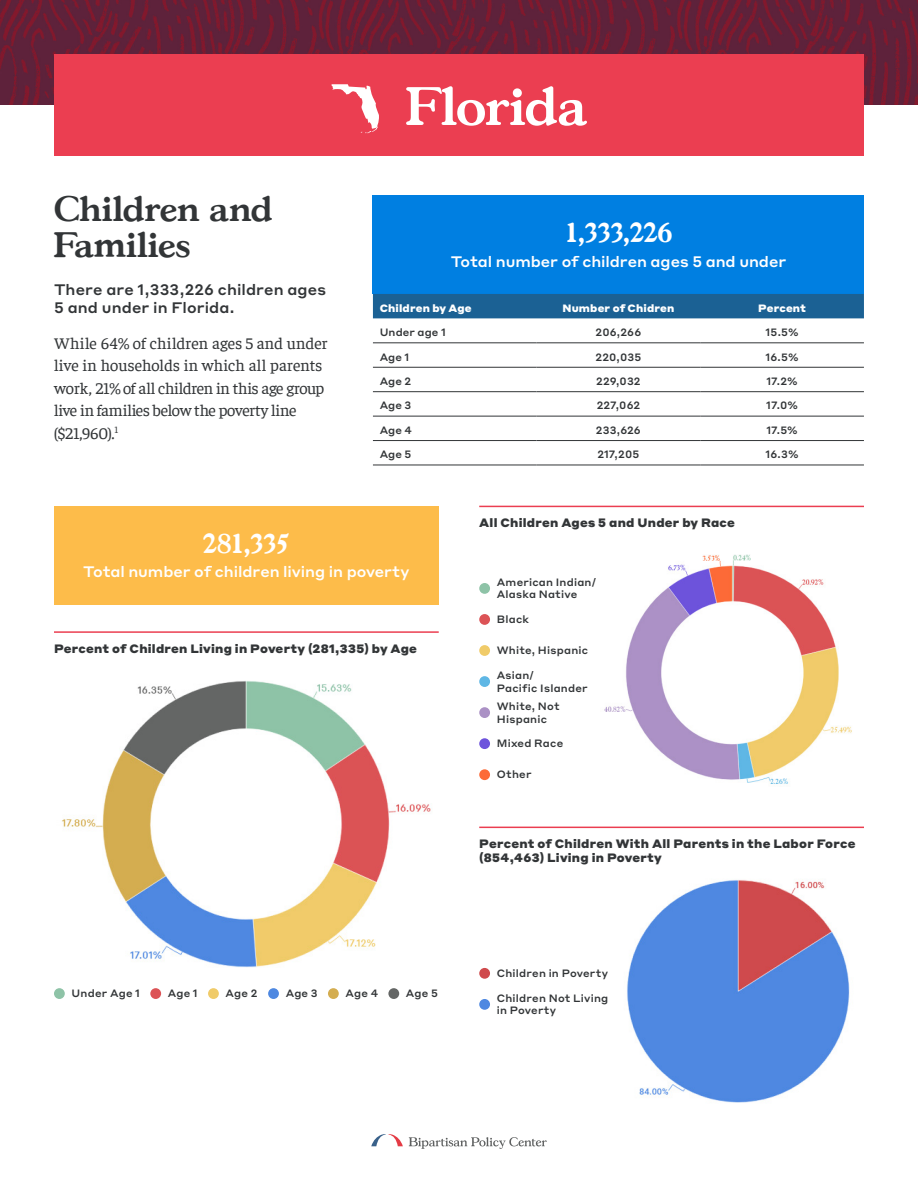
<style>
.page{position:relative;width:918px;height:1188px;background:#fff}
.page>*{position:absolute;margin:0;border:0;box-sizing:border-box;transform-origin:0 0}
.t1{font:600 52.5px "Gascogne TS";letter-spacing:-.005em;color:#fff}
.t2{font:600 34.5px/36px "Gascogne TS";letter-spacing:.01em;color:#323537}
.Callout_Number{font:600 27px "Gascogne TS";letter-spacing:-.05em;color:#fff}
.Body_-_White{font:16.5px/22.5px "Faustina";letter-spacing:-.01em;color:#323537}
.Callout_Description{font:500 15px "Styrene A";letter-spacing:-.005em;color:#fff}
.Intro{font:500 15px/18px "Styrene A";letter-spacing:.005em;color:#323537}
.t3{font:900 12px/13.5px "Styrene A";letter-spacing:.02em;color:#323537}
.Graph_Label{font:500 10.5px/12.6px "Styrene A";letter-spacing:.02em;color:#323537}
.Table_-_Body{font:500 10.5px "Styrene A";letter-spacing:.01em;color:#323537}
.t4{font:900 10.5px "Styrene A";letter-spacing:.015em;color:#fff}
</style>
<div class="page">
<img style="left:0;top:0;width:918px;height:105px">
<div style="left:54px;top:54px;width:810px;height:101px;background:#eb3e51"></div>
<svg style="left:331px;top:84px;width:48px;height:49px"></svg>
<svg style="left:371px;top:1134px;width:32px;height:12px"></svg>
<svg style="left:409px;top:1137px;width:138px;height:12px"></svg>
<img style="left:62px;top:681px;width:369px;height:286px">
<img style="left:604px;top:554px;width:248px;height:230px">
<img style="left:627px;top:880px;width:223px;height:223px">
<div style="left:373px;top:196px;width:491px;height:98px;background:#007fe1"></div>
<div style="left:54px;top:506px;width:385px;height:98px;background:#fdbc4a"></div>
<hr style="left:479px;top:827px;width:385px;height:1px;background:#eb3e51">
<hr style="left:479px;top:506px;width:385px;height:1px;background:#eb3e51">
<hr style="left:54px;top:631px;width:385px;height:2px;background:#eb3e51">
<div style="left:373px;top:294px;width:491px;height:24px;background:#1b6194"></div>
<hr style="left:373px;top:343px;width:164px;height:1px;background:#323537">
<hr style="left:537px;top:343px;width:163px;height:1px;background:#323537">
<hr style="left:700px;top:343px;width:164px;height:1px;background:#323537">
<hr style="left:373px;top:367px;width:164px;height:1px;background:#323537">
<hr style="left:537px;top:367px;width:163px;height:1px;background:#323537">
<hr style="left:700px;top:367px;width:164px;height:1px;background:#323537">
<hr style="left:373px;top:391px;width:164px;height:1px;background:#323537">
<hr style="left:537px;top:391px;width:163px;height:1px;background:#323537">
<hr style="left:700px;top:391px;width:164px;height:1px;background:#323537">
<hr style="left:373px;top:416px;width:164px;height:1px;background:#323537">
<hr style="left:537px;top:416px;width:163px;height:1px;background:#323537">
<hr style="left:700px;top:416px;width:164px;height:1px;background:#323537">
<hr style="left:373px;top:440px;width:164px;height:1px;background:#323537">
<hr style="left:537px;top:440px;width:163px;height:1px;background:#323537">
<hr style="left:700px;top:440px;width:164px;height:1px;background:#323537">
<hr style="left:373px;top:465px;width:164px;height:1px;background:#323537">
<hr style="left:537px;top:465px;width:163px;height:1px;background:#323537">
<hr style="left:700px;top:465px;width:164px;height:1px;background:#323537">
<div style="left:479px;top:968px;width:11px;height:11px;background:#cf4a4c;border-radius:50%"></div>
<div style="left:479px;top:999px;width:11px;height:11px;background:#4e88e1;border-radius:50%"></div>
<div style="left:54px;top:988px;width:11px;height:11px;background:#8ec3a7;border-radius:50%"></div>
<div style="left:150px;top:988px;width:11px;height:11px;background:#dc5356;border-radius:50%"></div>
<div style="left:208px;top:988px;width:11px;height:11px;background:#f0cb69;border-radius:50%"></div>
<div style="left:268px;top:988px;width:11px;height:11px;background:#4e88e1;border-radius:50%"></div>
<div style="left:328px;top:988px;width:11px;height:11px;background:#d4ad50;border-radius:50%"></div>
<div style="left:388px;top:988px;width:11px;height:11px;background:#646665;border-radius:50%"></div>
<div style="left:479px;top:583px;width:11px;height:11px;background:#8ec3a7;border-radius:50%"></div>
<div style="left:479px;top:769px;width:11px;height:11px;background:#fd6a37;border-radius:50%"></div>
<div style="left:479px;top:738px;width:11px;height:11px;background:#6d53dc;border-radius:50%"></div>
<div style="left:479px;top:707px;width:11px;height:11px;background:#ab91c5;border-radius:50%"></div>
<div style="left:479px;top:676px;width:11px;height:11px;background:#5fb7e5;border-radius:50%"></div>
<div style="left:479px;top:645px;width:11px;height:11px;background:#f0cb69;border-radius:50%"></div>
<div style="left:479px;top:614px;width:11px;height:11px;background:#dc5356;border-radius:50%"></div>
<h1 class="t2" style="left:54px;top:190px;width:220px">Children and<br>Families</h1>
<p class="Intro" style="left:54px;top:279px;width:274px">There are 1,333,226 children ages<br>5 and under in Florida.</p>
<p class="Body_-_White" style="left:54px;top:331px;width:275px">While 64% of children ages 5 and under live in households in which all parents work, 21% of all children in this age group live in families below the poverty line ($21,960).<sup>1</sup></p>
<h1 class="t1" style="left:406px;top:73px;width:182px">Florida</h1>
<p class="Callout_Number" style="left:565px;top:216px;width:109px">1,333,226</p>
<p class="Callout_Description" style="left:451px;top:249px;width:337px">Total number of children ages 5 and under</p>
<p class="t4" style="left:380px;top:299px;width:93px">Children by Age</p>
<p class="t4" style="left:562px;top:299px;width:113px">Number of Chidren</p>
<p class="t4" style="left:758px;top:299px;width:49px">Percent</p>
<p class="Table_-_Body" style="left:380px;top:323px;width:68px">Under age 1</p>
<p class="Table_-_Body" style="left:596px;top:323px;width:47px">206,266</p>
<p class="Table_-_Body" style="left:766px;top:323px;width:34px">15.5%</p>
<p class="Table_-_Body" style="left:380px;top:348px;width:31px">Age 1</p>
<p class="Table_-_Body" style="left:596px;top:348px;width:47px">220,035</p>
<p class="Table_-_Body" style="left:766px;top:348px;width:34px">16.5%</p>
<p class="Table_-_Body" style="left:380px;top:372px;width:33px">Age 2</p>
<p class="Table_-_Body" style="left:596px;top:372px;width:46px">229,032</p>
<p class="Table_-_Body" style="left:766px;top:372px;width:33px">17.2%</p>
<p class="Table_-_Body" style="left:380px;top:397px;width:33px">Age 3</p>
<p class="Table_-_Body" style="left:597px;top:397px;width:45px">227,062</p>
<p class="Table_-_Body" style="left:766px;top:397px;width:33px">17.0%</p>
<p class="Table_-_Body" style="left:380px;top:421px;width:34px">Age 4</p>
<p class="Table_-_Body" style="left:596px;top:421px;width:46px">233,626</p>
<p class="Table_-_Body" style="left:766px;top:421px;width:33px">17.5%</p>
<p class="Table_-_Body" style="left:380px;top:446px;width:33px">Age 5</p>
<p class="Table_-_Body" style="left:597px;top:446px;width:43px">217,205</p>
<p class="Table_-_Body" style="left:766px;top:446px;width:34px">16.3%</p>
<p class="t3" style="left:479px;top:515px;width:257px">All Children Ages 5 and Under by Race</p>
<p class="Callout_Number" style="left:203px;top:526px;width:89px">281,335</p>
<p class="Callout_Description" style="left:83px;top:559px;width:328px">Total number of children living in poverty</p>
<p class="t3" style="left:54px;top:641px;width:365px">Percent of Children Living in Poverty (281,335) by Age</p>
<p class="Graph_Label" style="left:72px;top:986px;width:70px">Under Age 1</p>
<p class="Graph_Label" style="left:168px;top:986px;width:31px">Age 1</p>
<p class="Graph_Label" style="left:226px;top:986px;width:33px">Age 2</p>
<p class="Graph_Label" style="left:286px;top:986px;width:34px">Age 3</p>
<p class="Graph_Label" style="left:346px;top:986px;width:34px">Age 4</p>
<p class="Graph_Label" style="left:406px;top:986px;width:34px">Age 5</p>
<p class="Graph_Label" style="left:497px;top:575px;width:101px">American Indian/<br>Alaska Native</p>
<p class="Graph_Label" style="left:497px;top:612px;width:34px">Black</p>
<p class="Graph_Label" style="left:497px;top:643px;width:93px">White, Hispanic</p>
<p class="Graph_Label" style="left:497px;top:668px;width:92px">Asian/<br>Pacific Islander</p>
<p class="Graph_Label" style="left:497px;top:699px;width:64px">White, Not<br>Hispanic</p>
<p class="Graph_Label" style="left:497px;top:736px;width:68px">Mixed Race</p>
<p class="Graph_Label" style="left:497px;top:767px;width:36px">Other</p>
<p class="t3" style="left:479px;top:836px;width:378px">Percent of Children With All Parents in the Labor Force (854,463) Living in Poverty</p>
<p class="Graph_Label" style="left:497px;top:966px;width:113px">Children in Poverty</p>
<p class="Graph_Label" style="left:497px;top:991px;width:113px">Children Not Living in Poverty</p>
</div>
